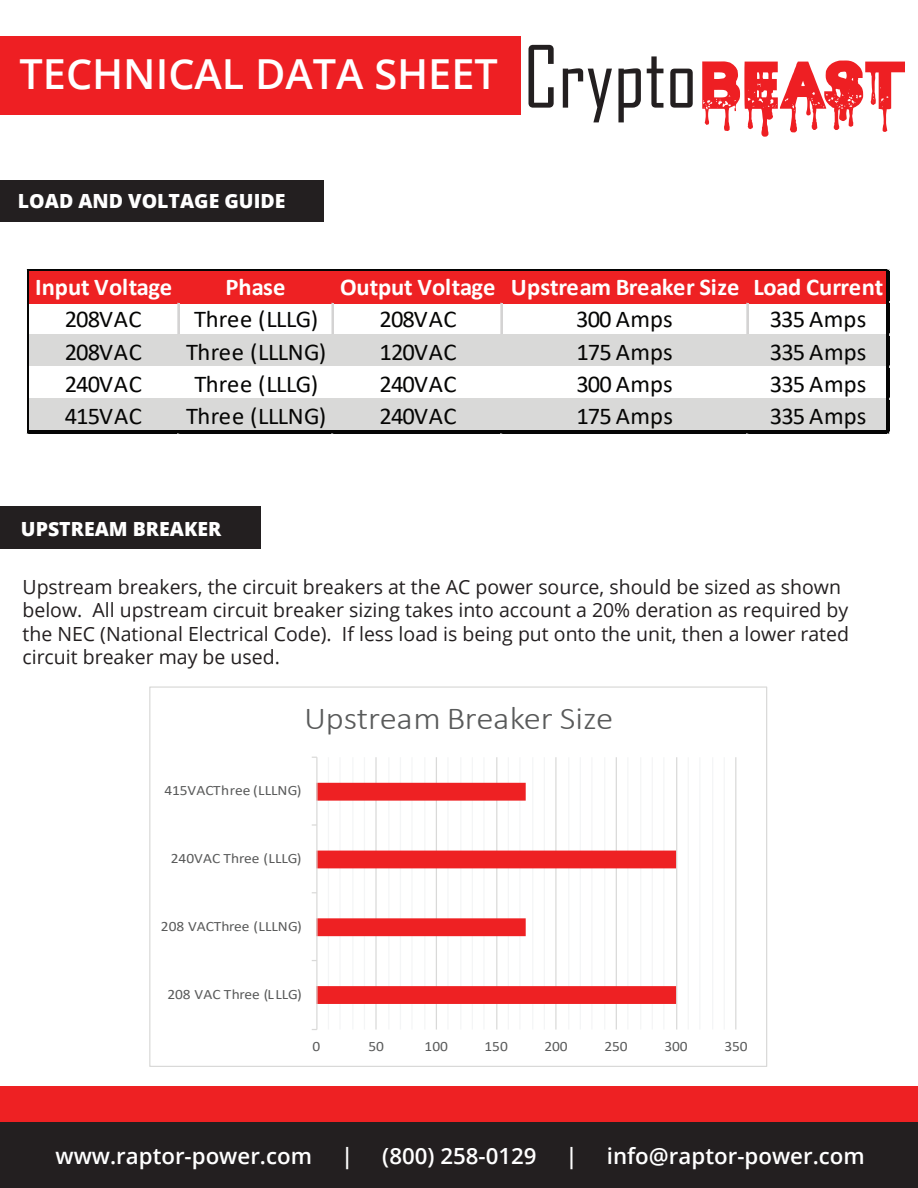
<style>
.page{position:relative;width:918px;height:1188px;background:#fff}
.page>*{position:absolute;margin:0;border:0;box-sizing:border-box;transform-origin:0 0}
.t1{font:82.2px "Agency FB";color:#231f20}
.t2{font:600 41.4px "Open Sans";color:#fff}
.t3{font:300 32.1px "Calibri";letter-spacing:-.01em;color:#595a5a;scale:1.08 1}
.t4{font:24.15px "Calibri";letter-spacing:-.02em;color:#050504}
.t5{font:700 24.15px "Calibri";letter-spacing:-.005em;color:#fff}
.t6{font:600 22.35px "Open Sans";color:#fff}
.t7{font:19.5px/23.4px "Open Sans";color:#231f20}
.t8{font:800 19.5px "Open Sans";color:#fff}
.t9{font:14.25px "Calibri";letter-spacing:-.005em;color:#595a5a;scale:1.08 1}
.s1{font-family:"Blood Thirst";font-size:67.8px;color:#ee1f23}
</style>
<div class="page">
<div style="left:0;top:506px;width:260px;height:42px;background:#231f20"></div>
<div style="left:0;top:180px;width:323px;height:42px;background:#231f20"></div>
<div style="left:0;top:36px;width:520px;height:78px;background:#ee1f23"></div>
<div style="left:0;top:1120px;width:918px;height:68px;background:#231f20"></div>
<div style="left:0;top:1086px;width:918px;height:36px;background:#ee2123"></div>
<div style="left:29px;top:271px;width:861px;height:32px;background:#ee2123"></div>
<div style="left:29px;top:334px;width:861px;height:34px;background:#d9d9d8"></div>
<div style="left:29px;top:366px;width:861px;height:34px;background:#fff"></div>
<div style="left:29px;top:398px;width:861px;height:36px;background:#d9d9d8"></div>
<hr style="left:29px;top:269px;width:861px;height:2px;background:#050504">
<hr style="left:178px;top:303px;width:1px;height:31px;background:#d4d3d3">
<hr style="left:332px;top:303px;width:2px;height:31px;background:#d4d3d3">
<hr style="left:501px;top:303px;width:2px;height:31px;background:#d4d3d3">
<hr style="left:747px;top:303px;width:1px;height:31px;background:#d4d3d3">
<hr style="left:27px;top:269px;width:2px;height:165px;background:#050504">
<hr style="left:29px;top:430px;width:861px;height:4px;background:#050504">
<hr style="left:886px;top:271px;width:4px;height:163px;background:#050504">
<hr style="left:724px;top:757px;width:1px;height:273px;background:#f4f5f6">
<hr style="left:712px;top:757px;width:1px;height:273px;background:#f4f5f6">
<hr style="left:699px;top:757px;width:1px;height:273px;background:#f4f5f6">
<hr style="left:688px;top:757px;width:1px;height:273px;background:#f4f5f6">
<hr style="left:663px;top:757px;width:1px;height:273px;background:#f4f5f6">
<hr style="left:652px;top:757px;width:1px;height:273px;background:#f4f5f6">
<hr style="left:640px;top:757px;width:1px;height:273px;background:#f4f5f6">
<hr style="left:627px;top:757px;width:1px;height:273px;background:#f4f5f6">
<hr style="left:604px;top:757px;width:1px;height:273px;background:#f4f5f6">
<hr style="left:591px;top:757px;width:2px;height:273px;background:#f4f5f6">
<hr style="left:580px;top:757px;width:1px;height:273px;background:#f4f5f6">
<hr style="left:568px;top:757px;width:1px;height:273px;background:#f4f5f6">
<hr style="left:544px;top:757px;width:1px;height:273px;background:#f4f5f6">
<hr style="left:532px;top:757px;width:1px;height:273px;background:#f4f5f6">
<hr style="left:519px;top:757px;width:2px;height:273px;background:#f4f5f6">
<hr style="left:508px;top:757px;width:1px;height:273px;background:#f4f5f6">
<hr style="left:483px;top:757px;width:2px;height:273px;background:#f4f5f6">
<hr style="left:472px;top:757px;width:1px;height:273px;background:#f4f5f6">
<hr style="left:460px;top:757px;width:1px;height:273px;background:#f4f5f6">
<hr style="left:447px;top:757px;width:2px;height:273px;background:#f4f5f6">
<hr style="left:424px;top:757px;width:1px;height:273px;background:#f4f5f6">
<hr style="left:411px;top:757px;width:2px;height:273px;background:#f4f5f6">
<hr style="left:400px;top:757px;width:1px;height:273px;background:#f4f5f6">
<hr style="left:388px;top:757px;width:1px;height:273px;background:#f4f5f6">
<hr style="left:364px;top:757px;width:1px;height:273px;background:#f4f5f6">
<hr style="left:352px;top:757px;width:1px;height:273px;background:#f4f5f6">
<hr style="left:339px;top:757px;width:2px;height:273px;background:#f4f5f6">
<hr style="left:328px;top:757px;width:1px;height:273px;background:#f4f5f6">
<hr style="left:735px;top:757px;width:1px;height:273px;background:#d9d9d8">
<hr style="left:676px;top:757px;width:1px;height:273px;background:#d9d9d8">
<hr style="left:616px;top:757px;width:1px;height:273px;background:#d9d9d8">
<hr style="left:555px;top:757px;width:2px;height:273px;background:#d9d9d8">
<hr style="left:496px;top:757px;width:1px;height:273px;background:#d9d9d8">
<hr style="left:436px;top:757px;width:1px;height:273px;background:#d9d9d8">
<hr style="left:375px;top:757px;width:2px;height:273px;background:#d9d9d8">
<svg style="left:318px;top:783px;width:358px;height:221px"></svg>
<hr style="left:316px;top:757px;width:2px;height:273px;background:#d9d9d8">
<h2 class="t2" style="left:19px;top:45px;width:480px">TECHNICAL DATA SHEET</h2>
<p class="t8" style="left:18px;top:186px;width:269px">LOAD AND VOLTAGE GUIDE</p>
<h1 class="t1" style="left:523px;top:27px;width:384px">Crypto<span class="s1">BEAST</span></h1>
<p class="t5" style="left:35px;top:270px;width:139px">Input Voltage</p>
<p class="t5" style="left:225px;top:270px;width:61px">Phase</p>
<p class="t5" style="left:340px;top:270px;width:545px">Output Voltage Upstream Breaker Size Load Current</p>
<p class="t4" style="left:65px;top:303px;width:79px">208VAC</p>
<p class="t4" style="left:194px;top:303px;width:125px">Three (LLLG)</p>
<p class="t4" style="left:380px;top:303px;width:79px">208VAC</p>
<p class="t4" style="left:576px;top:303px;width:98px">300 Amps</p>
<p class="t4" style="left:770px;top:303px;width:98px">335 Amps</p>
<p class="t4" style="left:65px;top:335px;width:79px">208VAC</p>
<p class="t4" style="left:186px;top:335px;width:142px">Three (LLLNG)</p>
<p class="t4" style="left:380px;top:335px;width:79px">120VAC</p>
<p class="t4" style="left:576px;top:335px;width:98px">175 Amps</p>
<p class="t4" style="left:770px;top:335px;width:98px">335 Amps</p>
<p class="t4" style="left:65px;top:367px;width:79px">240VAC</p>
<p class="t4" style="left:194px;top:367px;width:125px">Three (LLLG)</p>
<p class="t4" style="left:380px;top:367px;width:79px">240VAC</p>
<p class="t4" style="left:576px;top:367px;width:98px">300 Amps</p>
<p class="t4" style="left:770px;top:367px;width:98px">335 Amps</p>
<p class="t4" style="left:65px;top:399px;width:79px">415VAC</p>
<p class="t4" style="left:186px;top:399px;width:142px">Three (LLLNG)</p>
<p class="t4" style="left:380px;top:399px;width:79px">240VAC</p>
<p class="t4" style="left:576px;top:399px;width:98px">175 Amps</p>
<p class="t4" style="left:770px;top:399px;width:98px">335 Amps</p>
<p class="t8" style="left:21px;top:514px;width:202px">UPSTREAM BREAKER</p>
<p class="t7" style="left:22px;top:575px;width:828px">Upstream breakers, the circuit breakers at the AC power source, should be sized as shown below. All upstream circuit breaker sizing takes into account a 20% deration as required by the NEC (National Electrical Code). If less load is being put onto the unit, then a lower rated circuit breaker may be used.</p>
<h3 class="t3" style="left:304px;top:698px;width:288px">Upstream Breaker Size</h3>
<p class="t9" style="left:164px;top:780px;width:128px">415VACThree (LLLNG)</p>
<p class="t9" style="left:171px;top:848px;width:122px">240VAC Three (LLLG)</p>
<p class="t9" style="left:161px;top:916px;width:132px">208 VACThree (LLLNG)</p>
<p class="t9" style="left:167px;top:984px;width:126px">208 VAC Three (LLLG)</p>
<p class="t9" style="left:313px;top:1037px;width:9px">0</p>
<p class="t9" style="left:369px;top:1037px;width:16px">50</p>
<p class="t9" style="left:425px;top:1037px;width:23px">100</p>
<p class="t9" style="left:485px;top:1037px;width:23px">150</p>
<p class="t9" style="left:545px;top:1037px;width:23px">200</p>
<p class="t9" style="left:604px;top:1037px;width:23px">250</p>
<p class="t9" style="left:664px;top:1037px;width:23px">300</p>
<p class="t9" style="left:724px;top:1037px;width:23px">350</p>
<p class="t6" style="left:55px;top:1140px;width:258px">www.raptor-power.com</p>
<p class="t6" style="left:341px;top:1140px;width:14px">|</p>
<p class="t6" style="left:382px;top:1140px;width:156px">(800) 258-0129</p>
<p class="t6" style="left:566px;top:1140px;width:14px">|</p>
<p class="t6" style="left:607px;top:1140px;width:259px">info@raptor-power.com</p>
</div>
